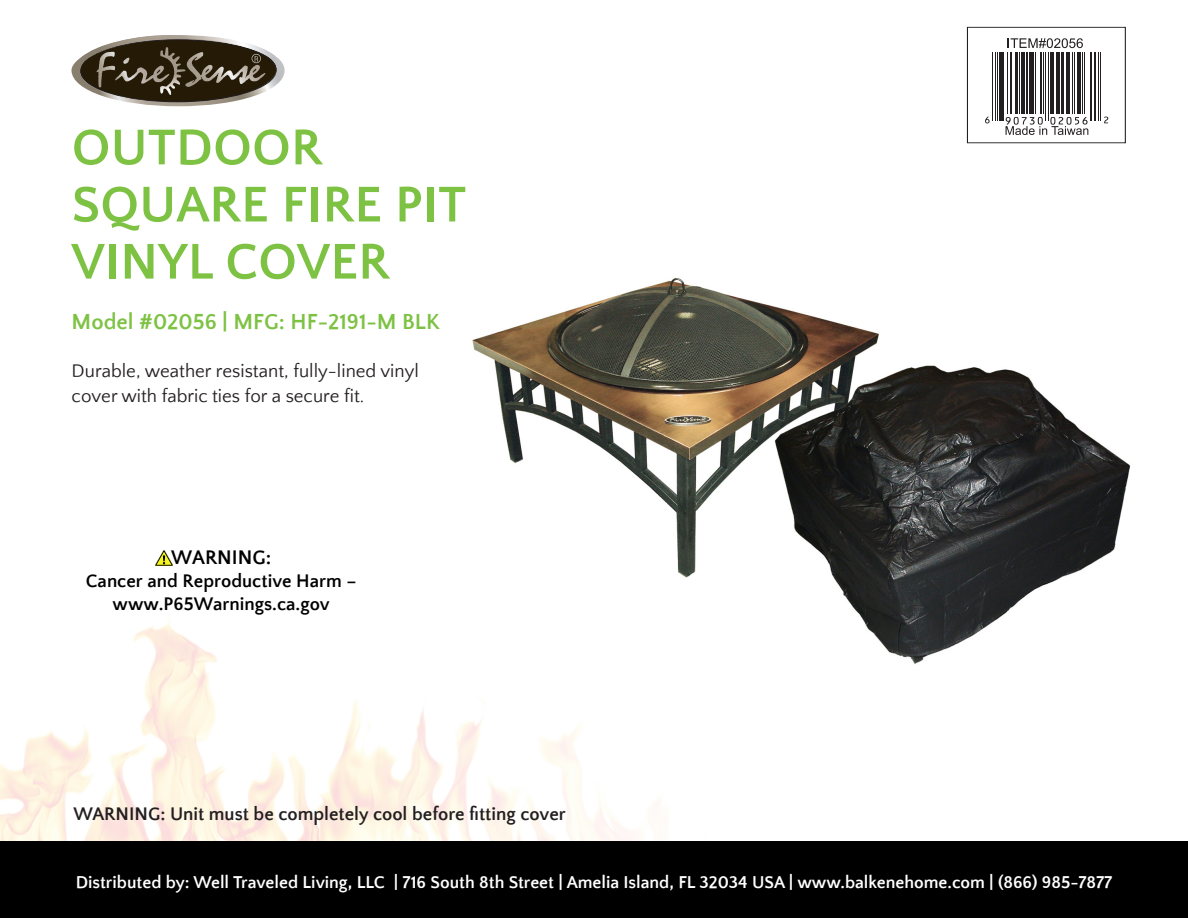
<style>
.page{position:relative;width:1188px;height:918px;background:#fff}
.page>*{position:absolute;margin:0;border:0;box-sizing:border-box;transform-origin:0 0}
.t1{font:700 52.5px/57.2px "Quattrocento Sans";color:#7ec244}
.t2{font:700 22.35px "Quattrocento Sans";color:#7ec244}
.t3{font:700 20.25px "Quattrocento Sans";color:#000}
.t4{font:18.75px/25px "Quattrocento Sans";color:#231f20}
.t5{font:700 18.75px "Quattrocento Sans";color:#231f20}
.t6{font:700 18.75px/22.5px "Quattrocento Sans";color:#000;text-align:center}
.t7{font:700 17.7px "Quattrocento Sans";color:#fff}
</style>
<div class="page">
<img style="left:472px;top:278px;width:659px;height:386px">
<img style="left:0;top:528px;width:756px;height:313px">
<svg style="left:71px;top:35px;width:214px;height:71px"></svg>
<div style="left:0;top:841px;width:1188px;height:77px;background:#000001"></div>
<div style="left:967px;top:27px;width:159px;height:116px;border:1px solid #231f20"></div>
<img style="left:155px;top:551px;width:17px;height:14px">
<svg style="left:1008px;top:38px;width:75px;height:10px"></svg>
<hr style="left:993px;top:52px;width:1px;height:68px;background:#231f20">
<hr style="left:995px;top:52px;width:1px;height:68px;background:#231f20">
<hr style="left:997px;top:52px;width:1px;height:68px;background:#231f20">
<div style="left:999px;top:52px;width:5px;height:68px;background:#231f20"></div>
<hr style="left:1007px;top:52px;width:1px;height:61px;background:#231f20">
<hr style="left:1010px;top:52px;width:2px;height:61px;background:#231f20">
<hr style="left:1015px;top:52px;width:3px;height:61px;background:#231f20">
<hr style="left:1019px;top:52px;width:1px;height:61px;background:#231f20">
<hr style="left:1021px;top:52px;width:3px;height:61px;background:#231f20">
<hr style="left:1026px;top:52px;width:2px;height:61px;background:#231f20">
<div style="left:1029px;top:52px;width:5px;height:61px;background:#231f20"></div>
<hr style="left:1035px;top:52px;width:1px;height:61px;background:#231f20">
<hr style="left:1040px;top:52px;width:2px;height:61px;background:#231f20">
<hr style="left:1043px;top:52px;width:1px;height:61px;background:#231f20">
<hr style="left:1045px;top:52px;width:1px;height:68px;background:#231f20">
<hr style="left:1048px;top:52px;width:1px;height:68px;background:#231f20">
<hr style="left:1050px;top:52px;width:3px;height:61px;background:#231f20">
<hr style="left:1056px;top:52px;width:1px;height:61px;background:#231f20">
<hr style="left:1058px;top:52px;width:2px;height:61px;background:#231f20">
<hr style="left:1061px;top:52px;width:2px;height:61px;background:#231f20">
<hr style="left:1066px;top:52px;width:3px;height:61px;background:#231f20">
<hr style="left:1072px;top:52px;width:1px;height:61px;background:#231f20">
<hr style="left:1074px;top:52px;width:1px;height:61px;background:#231f20">
<hr style="left:1077px;top:52px;width:4px;height:61px;background:#231f20">
<hr style="left:1082px;top:52px;width:1px;height:61px;background:#231f20">
<hr style="left:1084px;top:52px;width:1px;height:61px;background:#231f20">
<hr style="left:1090px;top:52px;width:2px;height:68px;background:#231f20">
<hr style="left:1094px;top:52px;width:2px;height:68px;background:#231f20">
<hr style="left:1098px;top:52px;width:1px;height:68px;background:#231f20">
<hr style="left:1100px;top:52px;width:1px;height:68px;background:#231f20">
<svg style="left:985px;top:117px;width:5px;height:6px"></svg>
<svg style="left:1104px;top:117px;width:4px;height:6px"></svg>
<svg style="left:1006px;top:117px;width:82px;height:18px"></svg>
<h1 class="t1" style="left:72px;top:120px;width:396px">OUTDOOR<br>SQUARE FIRE PIT<br>VINYL COVER</h1>
<p class="t2" style="left:72px;top:310px;width:370px">Model #02056 | MFG: HF-2191-M BLK</p>
<p class="t4" style="left:72px;top:359px;width:349px">Durable, weather resistant, fully-lined vinyl cover with fabric ties for a secure fit.</p>
<p class="t3" style="left:171px;top:547px;width:102px">WARNING:</p>
<p class="t6" style="left:86px;top:570px;width:272px">Cancer and Reproductive Harm – www.P65Warnings.ca.gov</p>
<p class="t5" style="left:73px;top:805px;width:494px">WARNING: Unit must be completely cool before fitting cover</p>
<p class="t7" style="left:76px;top:873px;width:1038px">Distributed by: Well Traveled Living, LLC | 716 South 8th Street | Amelia Island, FL 32034 USA | www.balkenehome.com | (866) 985-7877</p>
</div>
